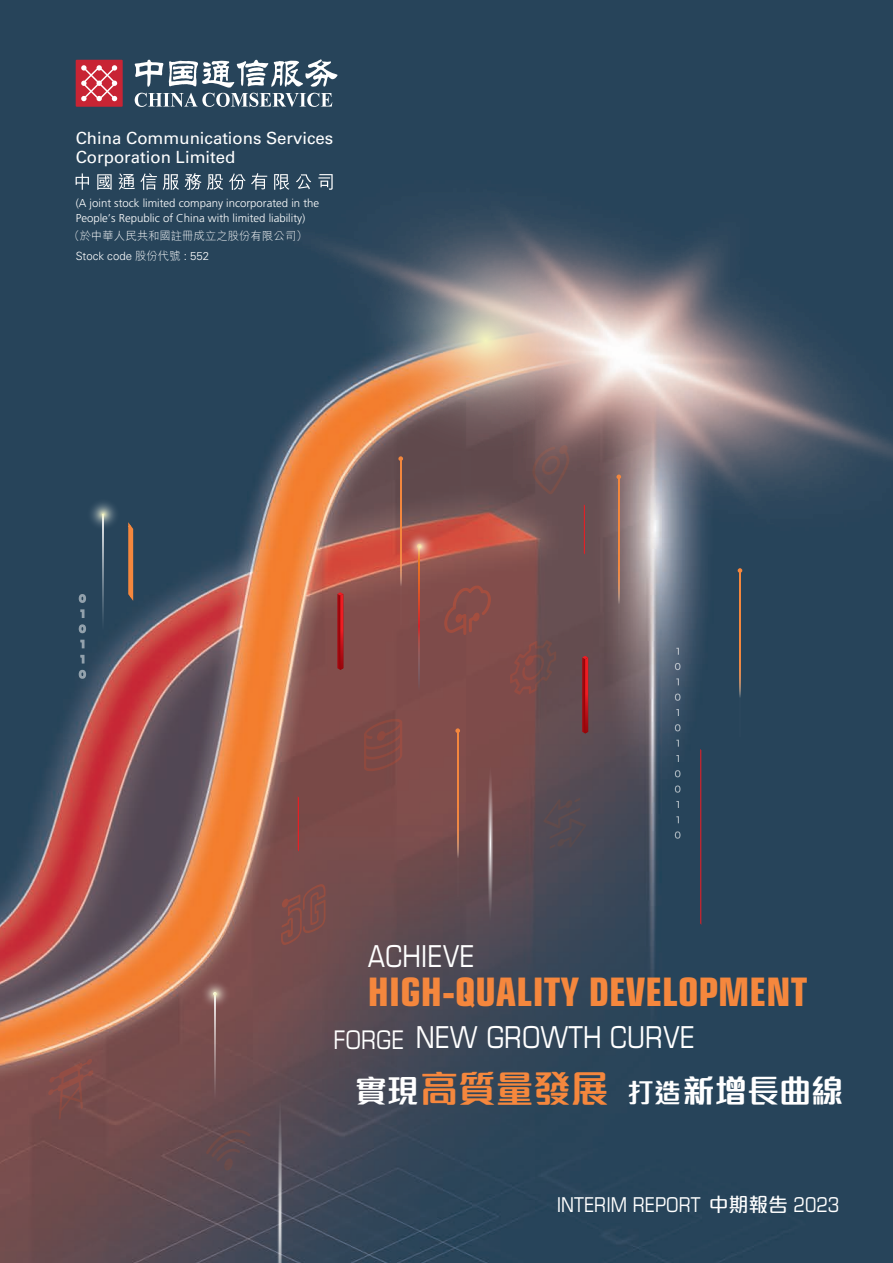
<style>
.page{position:relative;width:893px;height:1263px;background:#fff}
.page>*{position:absolute;margin:0;border:0;box-sizing:border-box;transform-origin:0 0}
.t1{font:700 condensed 39.3px "Eurostile LT Std";color:#f5873d}
.t2{font:700 37.5px "M Finance HK";color:#f5873d}
.t3{font:condensed 30.15px "Eurostile LT Std";color:#fff}
.t4{font:condensed 20.4px "Eurostile LT Std";color:#fff}
.t5{font:16.8px/19.5px "Univers LT Std";color:#fff}
.t6{font:300 11.4px/14.7px "Frutiger LT Std";color:#fff}
.t7{font:300 11.4px "M Hei HK";color:#fff}
.t8{font:300 11.4px "Univers LT Std";color:#fff}
.s1{font-family:"M Hei HK"}
.s2{font-size:25.65px}
.s3{font-size:31.65px;color:#fff}
.s4{font-size:26.7px;color:#fff}
.s5{font-size:32.1px;color:#fff}
.s6{font-family:"M Elle HK";font-weight:500;font-stretch:normal;font-size:19.8px}
</style>
<div class="page">
<img style="left:1px;top:750px;width:892px;height:513px">
<svg style="left:281px;top:884px;width:44px;height:61px;background:#7e4c49"></svg>
<svg style="left:364px;top:750px;width:38px;height:21px"></svg>
<svg style="left:543px;top:798px;width:43px;height:51px;background:#534a52"></svg>
<svg style="left:48px;top:1059px;width:45px;height:60px;background:#7f4d4a"></svg>
<svg style="left:206px;top:1130px;width:44px;height:40px;background:#614b4f"></svg>
<svg style="left:215px;top:1010px;width:1px;height:106px"></svg>
<svg style="left:197px;top:977px;width:35px;height:33px"></svg>
<svg style="left:676px;top:755px;width:3px;height:7px"></svg>
<svg style="left:675px;top:770px;width:5px;height:7px"></svg>
<svg style="left:675px;top:785px;width:5px;height:8px"></svg>
<svg style="left:676px;top:801px;width:3px;height:7px"></svg>
<svg style="left:676px;top:816px;width:3px;height:7px"></svg>
<svg style="left:675px;top:831px;width:5px;height:8px"></svg>
<svg style="left:298px;top:796px;width:1px;height:55px"></svg>
<svg style="left:700px;top:750px;width:1px;height:175px"></svg>
<svg style="left:276px;top:1093px;width:7px;height:170px"></svg>
<svg style="left:486px;top:763px;width:7px;height:161px"></svg>
<svg style="left:457px;top:750px;width:1px;height:147px"></svg>
<img style="left:1px;top:0;width:892px;height:750px">
<svg style="left:342px;top:212px;width:287px;height:259px;background:#897b79"></svg>
<svg style="left:76px;top:173px;width:13px;height:17px"></svg>
<svg style="left:97px;top:174px;width:15px;height:16px"></svg>
<svg style="left:119px;top:173px;width:38px;height:17px"></svg>
<svg style="left:163px;top:173px;width:38px;height:17px"></svg>
<svg style="left:207px;top:174px;width:16px;height:16px"></svg>
<svg style="left:229px;top:173px;width:38px;height:17px"></svg>
<svg style="left:274px;top:174px;width:15px;height:16px"></svg>
<svg style="left:296px;top:174px;width:15px;height:15px"></svg>
<svg style="left:318px;top:174px;width:15px;height:16px"></svg>
<hr style="left:0;top:0;width:1px;height:1263px;background:#26455a">
<h3 class="t5" style="left:76px;top:128px;width:259px">China Communications Services<br>Corporation Limited</h3>
<p class="t6" style="left:76px;top:196px;width:245px">(A joint stock limited company incorporated in the<br>People’s Republic of China with limited liability)</p>
<p class="t7" style="left:68px;top:230px;width:241px">（於中華人民共和國註冊成立之股份有限公司）</p>
<p class="t8" style="left:76px;top:249px;width:135px">Stock code <span class="s1">股份代號 :</span> 552</p>
<h3 class="t3" style="left:368px;top:938px;width:108px">ACHIEVE</h3>
<h1 class="t1" style="left:368px;top:968px;width:441px">HIGH-QUALITY DEVELOPMENT</h1>
<h3 class="t3" style="left:333px;top:1019px;width:363px"><span class="s2">FORGE</span> NEW GROWTH CURVE</h3>
<h2 class="t2" style="left:355px;top:1069px;width:489px"><span class="s3">實現</span>高質量發展 <span class="s4">打造</span><span class="s5">新增長曲線</span></h2>
<h3 class="t4" style="left:557px;top:1192px;width:284px">INTERIM REPORT <span class="s6">中期報告</span> 2023</h3>
</div>
